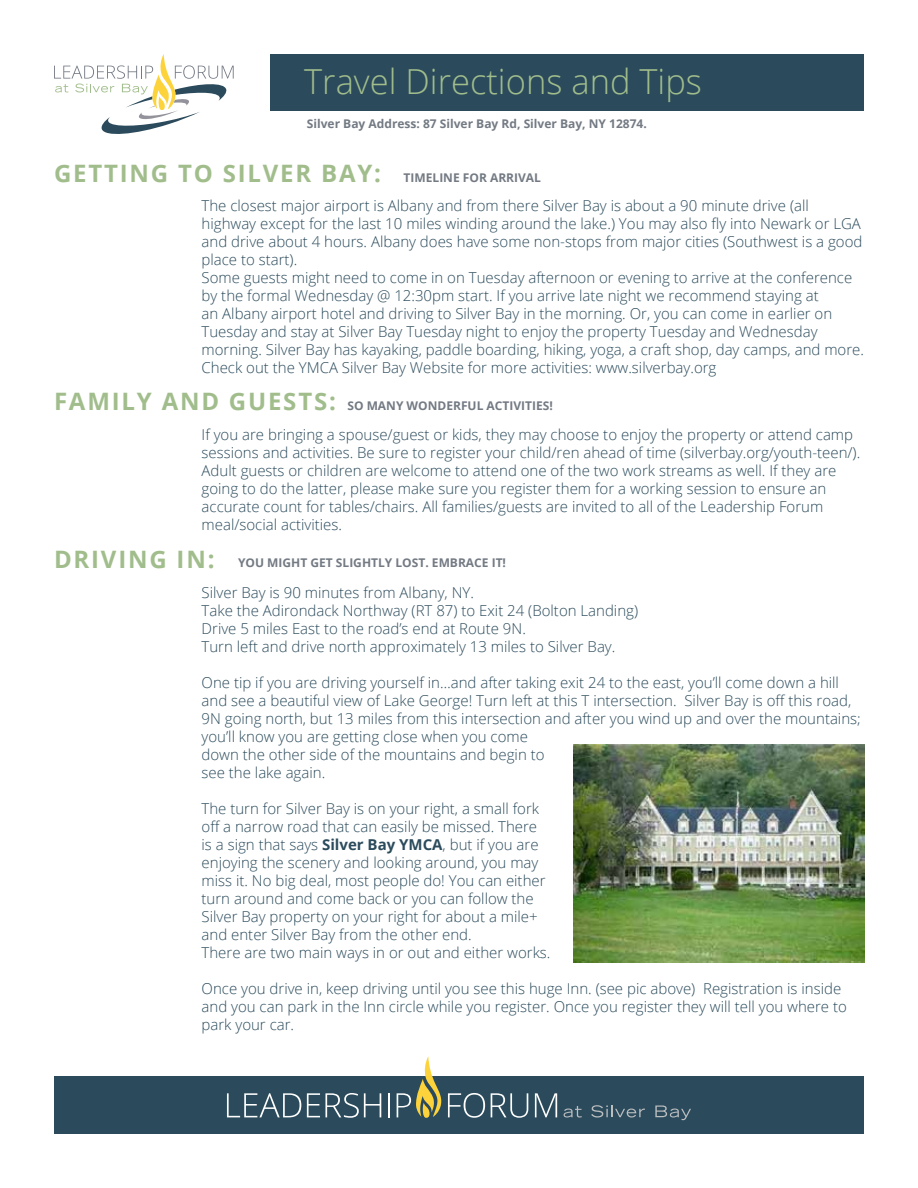
<style>
.page{position:relative;width:918px;height:1188px;background:#fff}
.page>*{position:absolute;margin:0;border:0;box-sizing:border-box;transform-origin:0 0}
.t1{font:300 34.5px "Open Sans";color:#a1bd8c}
.t2{font:700 24px "Open Sans";letter-spacing:.075em;color:#a1bd8c}
.t3{font:300 15px/18px "Open Sans";color:#2b4b5c}
.t4{font:700 12px "Open Sans";color:#737a83}
.s1{font-weight:700}
</style>
<div class="page">
<div style="left:270px;top:54px;width:594px;height:56px;background:#2b4b5c"></div>
<svg style="left:54px;top:54px;width:180px;height:80px"></svg>
<div style="left:54px;top:1076px;width:810px;height:58px;background:#2b4b5c"></div>
<svg style="left:564px;top:1106px;width:18px;height:12px"></svg>
<svg style="left:591px;top:1105px;width:54px;height:13px"></svg>
<svg style="left:655px;top:1106px;width:36px;height:14px"></svg>
<svg style="left:227px;top:1093px;width:74px;height:24px"></svg>
<svg style="left:307px;top:1093px;width:74px;height:25px"></svg>
<hr style="left:388px;top:1093px;width:2px;height:24px;background:#fff">
<svg style="left:448px;top:1093px;width:37px;height:25px"></svg>
<svg style="left:491px;top:1093px;width:37px;height:25px"></svg>
<svg style="left:535px;top:1093px;width:22px;height:24px"></svg>
<svg style="left:397px;top:1057px;width:44px;height:61px"></svg>
<img style="left:574px;top:745px;width:290px;height:218px">
<h1 class="t1" style="left:304px;top:58px;width:399px">Travel Directions and Tips</h1>
<p class="t4" style="left:307px;top:115px;width:341px">Silver Bay Address: 87 Silver Bay Rd, Silver Bay, NY 12874.</p>
<h2 class="t2" style="left:54px;top:156px;width:329px">GETTING TO SILVER BAY:</h2>
<p class="t4" style="left:404px;top:169px;width:139px">TIMELINE FOR ARRIVAL</p>
<p class="t3" style="left:202px;top:196px;width:664px">The closest major airport is Albany and from there Silver Bay is about a 90 minute drive (all highway except for the last 10 miles winding around the lake.) You may also fly into Newark or LGA and drive about 4 hours. Albany does have some non-stops from major cities (Southwest is a good place to start).<br>Some guests might need to come in on Tuesday afternoon or evening to arrive at the conference by the formal Wednesday @ 12:30pm start. If you arrive late night we recommend staying at<br>an Albany airport hotel and driving to Silver Bay in the morning. Or, you can come in earlier on Tuesday and stay at Silver Bay Tuesday night to enjoy the property Tuesday and Wednesday morning. Silver Bay has kayaking, paddle boarding, hiking, yoga, a craft shop, day camps, and more.<br>Check out the YMCA Silver Bay Website for more activities: www.silverbay.org</p>
<h2 class="t2" style="left:54px;top:384px;width:283px">FAMILY AND GUESTS:</h2>
<p class="t4" style="left:347px;top:397px;width:207px">SO MANY WONDERFUL ACTIVITIES!</p>
<p class="t3" style="left:202px;top:426px;width:660px">If you are bringing a spouse/guest or kids, they may choose to enjoy the property or attend camp sessions and activities. Be sure to register your child/ren ahead of time (silverbay.org/youth-teen/).<br>Adult guests or children are welcome to attend one of the two work streams as well. If they are going to do the latter, please make sure you register them for a working session to ensure an accurate count for tables/chairs. All families/guests are invited to all of the Leadership Forum meal/social activities.</p>
<h2 class="t2" style="left:54px;top:542px;width:162px">DRIVING IN:</h2>
<p class="t4" style="left:238px;top:554px;width:270px">YOU MIGHT GET SLIGHTLY LOST. EMBRACE IT!</p>
<p class="t3" style="left:202px;top:583px;width:438px">Silver Bay is 90 minutes from Albany, NY.<br>Take the Adirondack Northway (RT 87) to Exit 24 (Bolton Landing)<br>Drive 5 miles East to the road’s end at Route 9N.<br>Turn left and drive north approximately 13 miles to Silver Bay.</p>
<p class="t3" style="left:202px;top:673px;width:661px">One tip if you are driving yourself in…and after taking exit 24 to the east, you’ll come down a hill and see a beautiful view of Lake George! Turn left at this T intersection. Silver Bay is off this road, 9N going north, but 13 miles from this intersection and after you wind up and over the mountains; you’ll know you are getting close when you come<br>down the other side of the mountains and begin to<br>see the lake again.</p>
<p class="t3" style="left:202px;top:799px;width:350px">The turn for Silver Bay is on your right, a small fork off a narrow road that can easily be missed. There is a sign that says <span class="s1">Silver Bay YMCA</span>, but if you are enjoying the scenery and looking around, you may miss it. No big deal, most people do! You can either turn around and come back or you can follow the Silver Bay property on your right for about a mile+ and enter Silver Bay from the other end.<br>There are two main ways in or out and either works.</p>
<p class="t3" style="left:202px;top:979px;width:647px">Once you drive in, keep driving until you see this huge Inn. (see pic above) Registration is inside and you can park in the Inn circle while you register. Once you register they will tell you where to park your car.</p>
</div>
